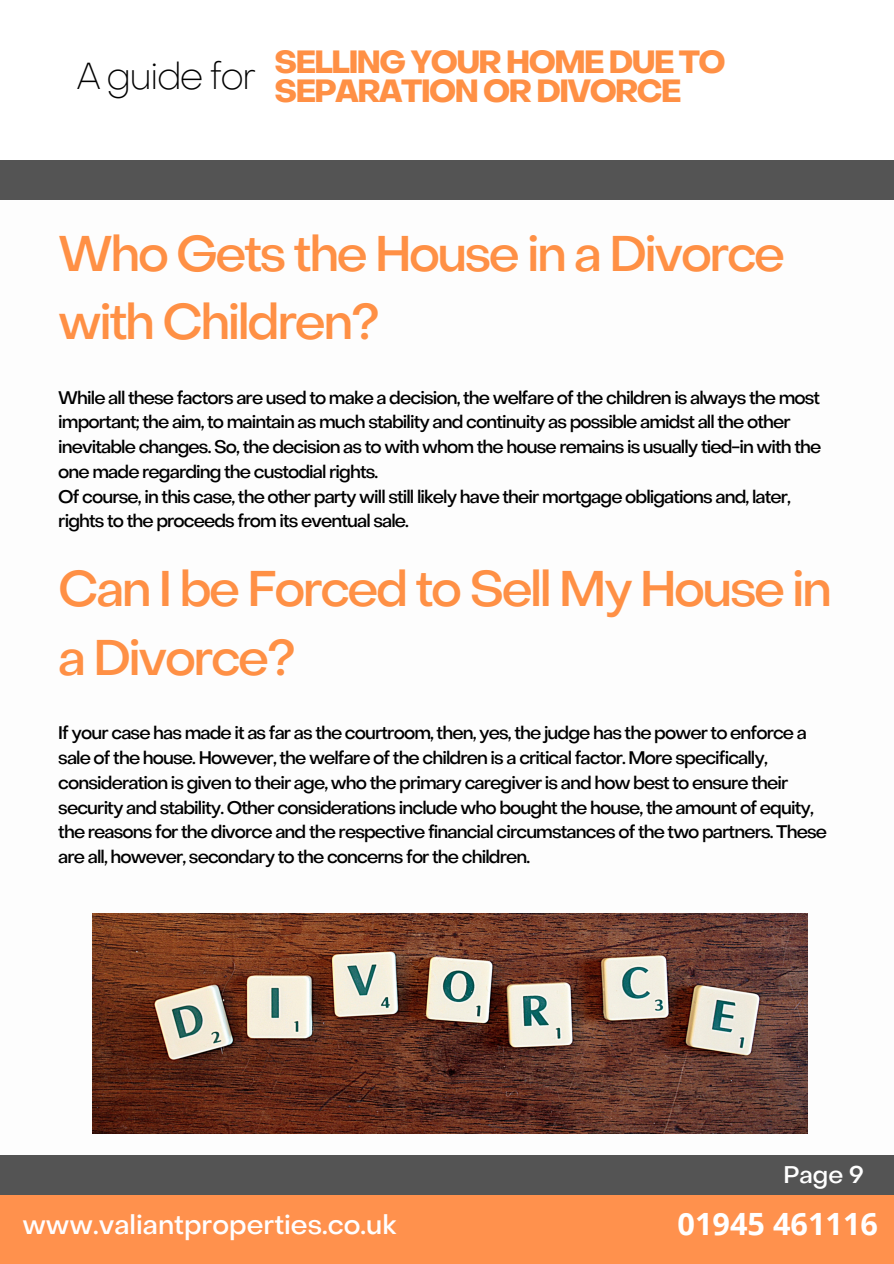
<style>
.page{position:relative;width:894px;height:1264px;background:#fff}
.page>*{position:absolute;margin:0;border:0;box-sizing:border-box;transform-origin:0 0}
.t1{font:500 49.5px/68.7px "Object Sans";letter-spacing:-.05em;color:#ff9045}
.t2{font:100 37.5px "Object Sans";letter-spacing:-.05em;color:#000}
.t3{font:700 31.5px/29.2px "Object Sans";letter-spacing:-.05em;color:#ff9045}
.t4{font:700 30.6px "Open Sans";color:#fff}
.t5{font:500 26.85px "Object Sans";color:#fefeff}
.t6{font:500 23.85px "Object Sans";color:#fff}
.t7{font:500 18px/24.8px "Object Sans";letter-spacing:-.05em;color:#000}
</style>
<div class="page">
<div style="left:0;top:1194px;width:893px;height:69px;background:#ff914d"></div>
<div style="left:0;top:1155px;width:893px;height:39px;background:#545454"></div>
<div style="left:0;top:160px;width:893px;height:40px;background:#545454"></div>
<img style="left:92px;top:914px;width:715px;height:219px">
<p class="t2" style="left:76px;top:61px;width:181px">A guide for</p>
<p class="t3" style="left:274px;top:50px;width:452px">SELLING YOUR HOME DUE TO<br>SEPARATION OR DIVORCE</p>
<p class="t1" style="left:58px;top:224px;width:728px">Who Gets the House in a Divorce with Children?</p>
<p class="t7" style="left:58px;top:386px;width:764px">While all these factors are used to make a decision, the welfare of the children is always the most important; the aim, to maintain as much stability and continuity as possible amidst all the other inevitable changes. So, the decision as to with whom the house remains is usually tied-in with the one made regarding the custodial rights.</p>
<p class="t7" style="left:58px;top:485px;width:734px">Of course, in this case, the other party will still likely have their mortgage obligations and, later, rights to the proceeds from its eventual sale.</p>
<p class="t1" style="left:58px;top:559px;width:775px">Can I be Forced to Sell My House in a Divorce?</p>
<p class="t7" style="left:58px;top:722px;width:770px">If your case has made it as far as the courtroom, then, yes, the judge has the power to enforce a sale of the house. However, the welfare of the children is a critical factor. More specifically, consideration is given to their age, who the primary caregiver is and how best to ensure their security and stability. Other considerations include who bought the house, the amount of equity, the reasons for the divorce and the respective financial circumstances of the two partners. These are all, however, secondary to the concerns for the children.</p>
<p class="t5" style="left:22px;top:1214px;width:375px">www.valiantproperties.co.uk</p>
<p class="t6" style="left:783px;top:1165px;width:82px">Page 9</p>
<p class="t4" style="left:677px;top:1202px;width:202px">01945 461116</p>
</div>
